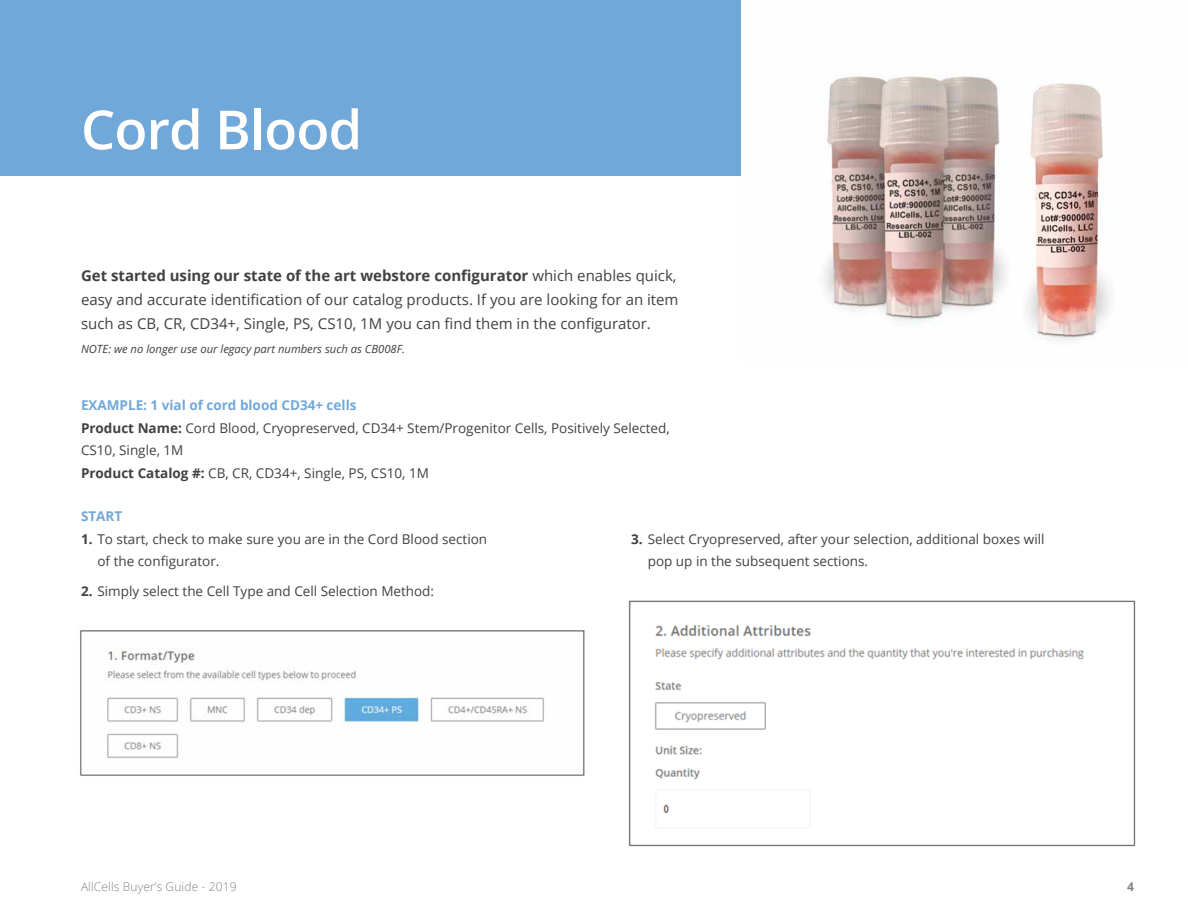
<style>
.page{position:relative;width:1188px;height:918px;background:#fff}
.page>*{position:absolute;margin:0;border:0;box-sizing:border-box;transform-origin:0 0}
.t1{font:600 54px "Open Sans";letter-spacing:-.015em;color:#fff}
.t2{font:15px/24px "Open Sans";color:#414042}
.t3{font:13.5px/22.5px "Open Sans";color:#414042}
.t4{font:700 13.5px "Open Sans";color:#71a8da}
.t5{font:300 12px "Open Sans";letter-spacing:.01em;color:#808285}
.t6{font:700 12px "Open Sans";color:#808285}
.t7{font:italic 11.25px "Open Sans";color:#414042}
.s1{font-weight:700}
.s2{font-weight:700;color:#71a8da}
</style>
<div class="page">
<img style="left:824px;top:76px;width:287px;height:265px">
<div style="left:0;top:0;width:741px;height:176px;background:#71a8da"></div>
<img style="left:80px;top:630px;width:505px;height:146px">
<img style="left:628px;top:600px;width:508px;height:247px">
<h1 class="t1" style="left:81px;top:93px;width:283px">Cord Blood</h1>
<p class="t2" style="left:81px;top:264px;width:599px"><span class="s1">Get started using our state of the art webstore configurator</span> which enables quick, easy and accurate identification of our catalog products. If you are looking for an item such as CB, CR, CD34+, Single, PS, CS10, 1M you can find them in the configurator.</p>
<p class="t7" style="left:81px;top:342px;width:325px">NOTE: we no longer use our legacy part numbers such as CB008F.</p>
<p class="t3" style="left:81px;top:394px;width:590px"><span class="s2">EXAMPLE: 1 vial of cord blood CD34+ cells<br></span><span class="s1">Product Name:</span> Cord Blood, Cryopreserved, CD34+ Stem/Progenitor Cells, Positively Selected, CS10, Single, 1M<br><span class="s1">Product Catalog #:</span> CB, CR, CD34+, Single, PS, CS10, 1M</p>
<p class="t4" style="left:81px;top:507px;width:43px">START</p>
<p class="t3" style="left:97px;top:527px;width:391px;text-indent:-16px"><span class="s1">1.</span> To start, check to make sure you are in the Cord Blood section of the configurator.</p>
<p class="t3" style="left:81px;top:579px;width:355px"><span class="s1">2.</span> Simply select the Cell Type and Cell Selection Method:</p>
<p class="t3" style="left:648px;top:527px;width:398px;text-indent:-16px"><span class="s1">3.</span> Select Cryopreserved, after your selection, additional boxes will pop up in the subsequent sections.</p>
<p class="t5" style="left:81px;top:878px;width:157px">AllCells Buyer’s Guide - 2019</p>
<p class="t6" style="left:1127px;top:878px;width:8px">4</p>
</div>
